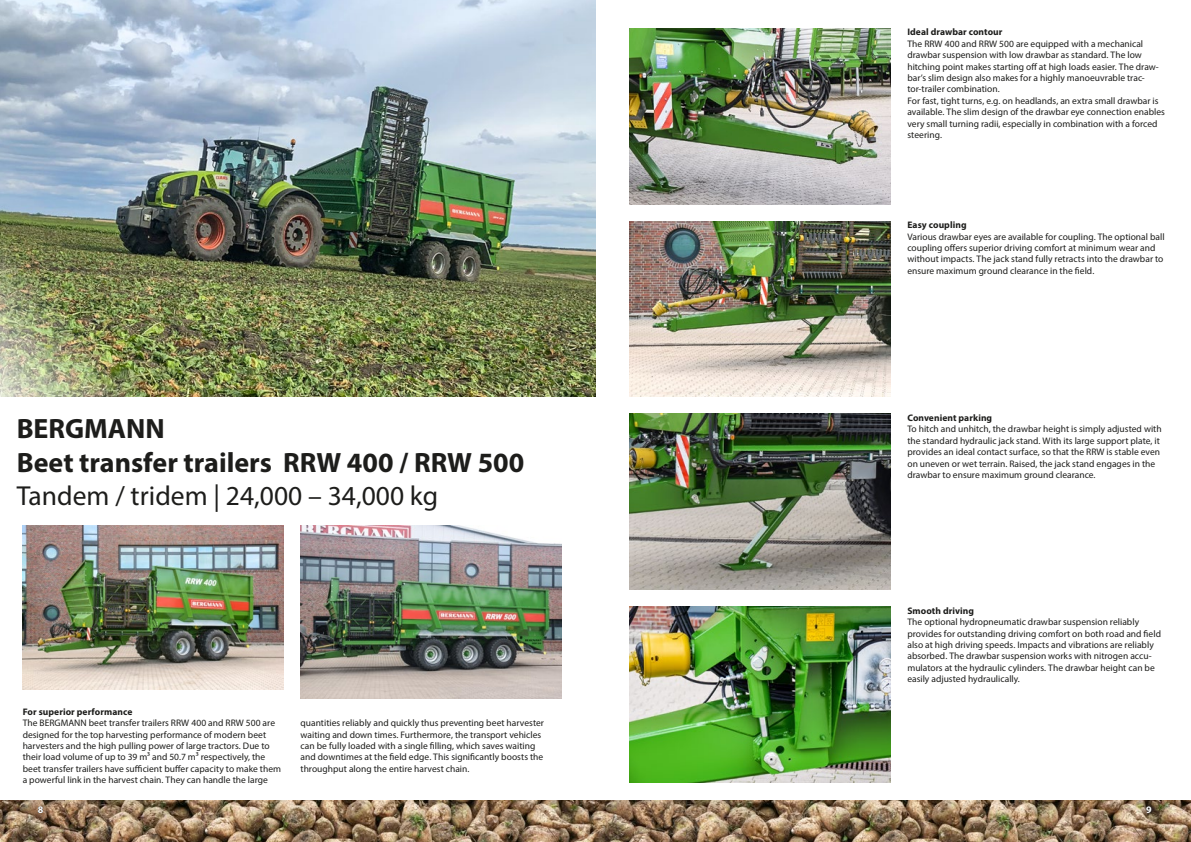
<style>
.page{position:relative;width:1191px;height:842px;background:#fff}
.page>*{position:absolute;margin:0;border:0;box-sizing:border-box;transform-origin:0 0}
.t1{font:700 28px/34px "Myriad Pro";color:#1d1d1b}
.t2{font:27.5px "Myriad Pro";color:#1d1d1b}
.t3{font:700 10px "Myriad Pro";color:#fff}
.t4{font:9.5px/11.4px "Myriad Pro";color:#1d1d1b}
.t5{font:700 9.5px "Myriad Pro";letter-spacing:.005em;color:#1d1d1b}
</style>
<div class="page">
<img style="left:0;top:801px;width:1191px;height:41px">
<svg style="left:38px;top:806px;width:5px;height:7px"></svg>
<svg style="left:1143px;top:804px;width:11px;height:12px"></svg>
<img style="left:629px;top:607px;width:261px;height:175px">
<img style="left:629px;top:221px;width:261px;height:176px">
<img style="left:629px;top:414px;width:261px;height:176px">
<img style="left:23px;top:526px;width:260px;height:164px">
<img style="left:300px;top:526px;width:261px;height:173px">
<img style="left:0;top:0;width:595px;height:397px">
<img style="left:629px;top:28px;width:261px;height:176px">
<p class="t5" style="left:907px;top:26px;width:97px">Ideal drawbar contour</p>
<p class="t4" style="left:907px;top:38px;width:259px">The RRW 400 and RRW 500 are equipped with a mechanical drawbar suspension with low drawbar as standard. The low hitching point makes starting off at high loads easier. The draw&shy;bar’s slim design also makes for a highly manoeuvrable trac&shy;tor-trailer combination.<br>For fast, tight turns, e.g. on headlands, an extra small drawbar is available. The slim design of the drawbar eye connection enables very small turning radii, especially in combination with a forced steering.</p>
<h1 class="t1" style="left:17px;top:410px;width:509px">BERGMANN<br>Beet transfer trailers RRW 400 / RRW 500</h1>
<h2 class="t2" style="left:17px;top:479px;width:423px">Tandem / tridem | 24,000 – 34,000 kg</h2>
<p class="t5" style="left:23px;top:705px;width:111px">For superior performance</p>
<p class="t4" style="left:23px;top:717px;width:260px">The BERGMANN beet transfer trailers RRW 400 and RRW 500 are designed for the top harvesting performance of modern beet harvesters and the high pulling power of large tractors. Due to their load volume of up to 39 m³ and 50.7 m³ respectively, the beet transfer trailers have sufficient buffer capacity to make them a powerful link in the harvest chain. They can handle the large</p>
<p class="t4" style="left:300px;top:717px;width:245px">quantities reliably and quickly thus preventing beet harvester waiting and down times. Furthermore, the transport vehicles can be fully loaded with a single filling, which saves waiting and downtimes at the field edge. This significantly boosts the throughput along the entire harvest chain.</p>
<p class="t5" style="left:907px;top:219px;width:61px">Easy coupling</p>
<p class="t4" style="left:907px;top:231px;width:259px">Various drawbar eyes are available for coupling. The optional ball coupling offers superior driving comfort at minimum wear and without impacts. The jack stand fully retracts into the drawbar to ensure maximum ground clearance in the field.</p>
<p class="t5" style="left:907px;top:412px;width:86px">Convenient parking</p>
<p class="t4" style="left:907px;top:423px;width:256px">To hitch and unhitch, the drawbar height is simply adjusted with the standard hydraulic jack stand. With its large support plate, it provides an ideal contact surface, so that the RRW is stable even on uneven or wet terrain. Raised, the jack stand engages in the drawbar to ensure maximum ground clearance.</p>
<p class="t5" style="left:907px;top:604px;width:68px">Smooth driving</p>
<p class="t4" style="left:907px;top:616px;width:255px">The optional hydropneumatic drawbar suspension reliably provides for outstanding driving comfort on both road and field also at high driving speeds. Impacts and vibrations are reliably absorbed. The drawbar suspension works with nitrogen accu&shy;mulators at the hydraulic cylinders. The drawbar height can be easily adjusted hydraulically.</p>
<p class="t3" style="left:38px;top:803px;width:7px">8</p>
<p class="t3" style="left:1146px;top:803px;width:7px">9</p>
</div>
